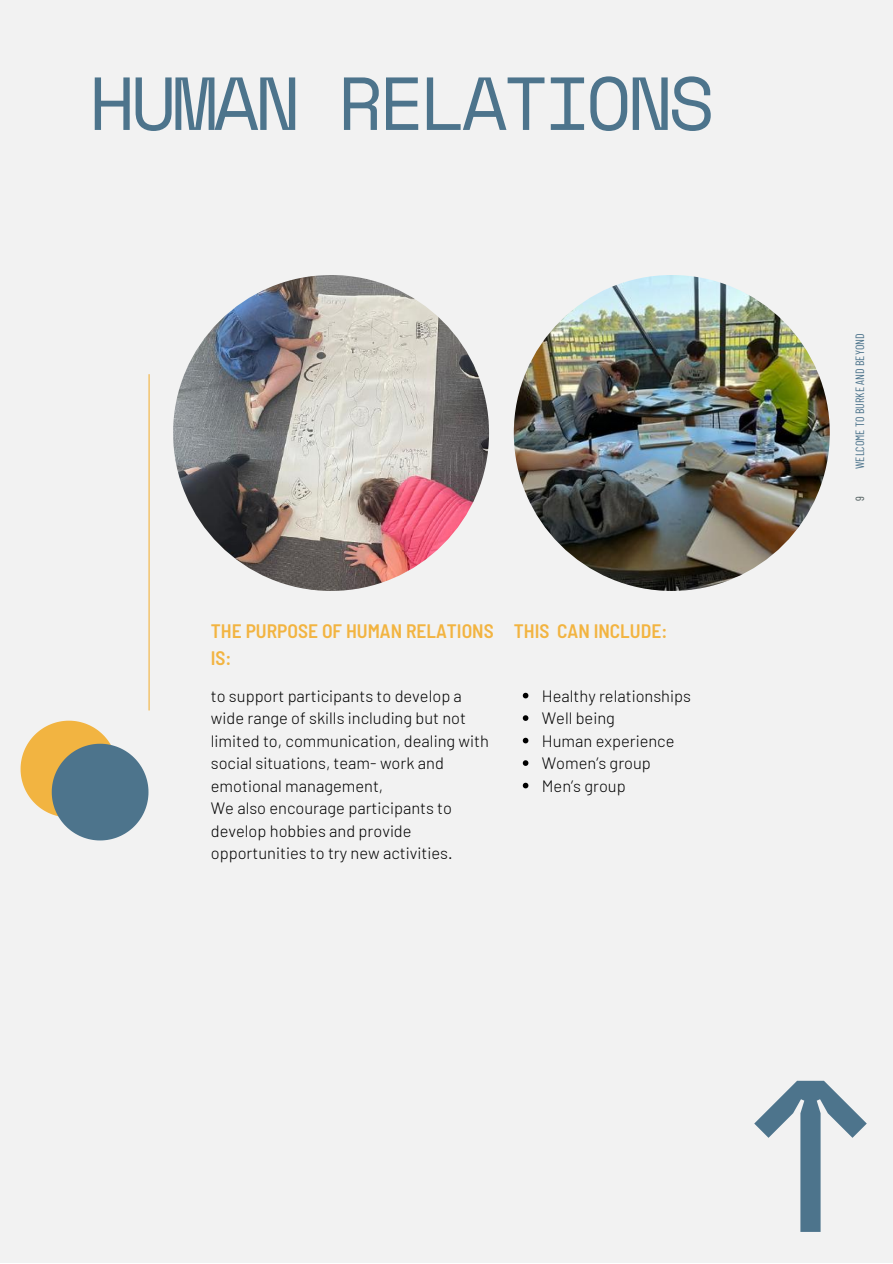
<style>
.page{position:relative;width:893px;height:1264px;background:#fff}
.page>*{position:absolute;margin:0;border:0;box-sizing:border-box;transform-origin:0 0}
.t1{font:279.75px "Space Mono";color:#4d748c}
.t2{font:75px "Space Mono";letter-spacing:-.06em;color:#4d748c}
.t3{font:600 semi-condensed 19.5px/27px "Barlow";color:#f2b441}
.t4{font:300 16.5px/22.5px "Barlow";color:#000}
.t5{font:12px "Barlow Condensed";color:#4d748c}
.t6{font:12px "Barlow Condensed";color:#556262}
</style>
<div class="page">
<div style="left:0;top:0;width:892px;height:1262px;background:#f2f2f2"></div>
<hr style="left:148px;top:374px;width:2px;height:336px;background:#f2b441">
<svg style="left:21px;top:720px;width:127px;height:120px"></svg>
<img style="left:173px;top:275px;width:316px;height:316px;border-radius:50%">
<svg style="left:522px;top:692px;width:6px;height:6px"></svg>
<svg style="left:522px;top:715px;width:6px;height:6px"></svg>
<svg style="left:522px;top:737px;width:6px;height:6px"></svg>
<svg style="left:522px;top:760px;width:6px;height:6px"></svg>
<svg style="left:522px;top:782px;width:6px;height:6px"></svg>
<img style="left:513px;top:275px;width:316px;height:316px;border-radius:50%">
<h2 class="t2" style="left:89px;top:46px;width:626px">HUMAN RELATIONS</h2>
<p class="t3" style="left:211px;top:617px;width:284px">THE PURPOSE OF HUMAN RELATIONS<br>IS:</p>
<p class="t3" style="left:513px;top:617px;width:155px">THIS CAN INCLUDE:</p>
<p class="t4" style="left:211px;top:684px;width:279px">to support participants to develop a wide range of skills including but not limited to, communication, dealing with social situations, team- work and emotional management,<br>We also encourage participants to develop hobbies and provide opportunities to try new activities.</p>
<p class="t4" style="left:541px;top:684px;width:151px">Healthy relationships<br>Well being<br>Human experience<br>Women’s group<br>Men’s group</p>
<p class="t5" style="left:852px;top:469px;width:137px;rotate:-90deg">WELCOME TO BURKE AND BEYOND</p>
<p class="t6" style="left:852px;top:500px;width:6px;rotate:-90deg">9</p>
<h1 class="t1" style="left:595px;top:1241px;width:173px;rotate:-90deg">→</h1>
</div>
